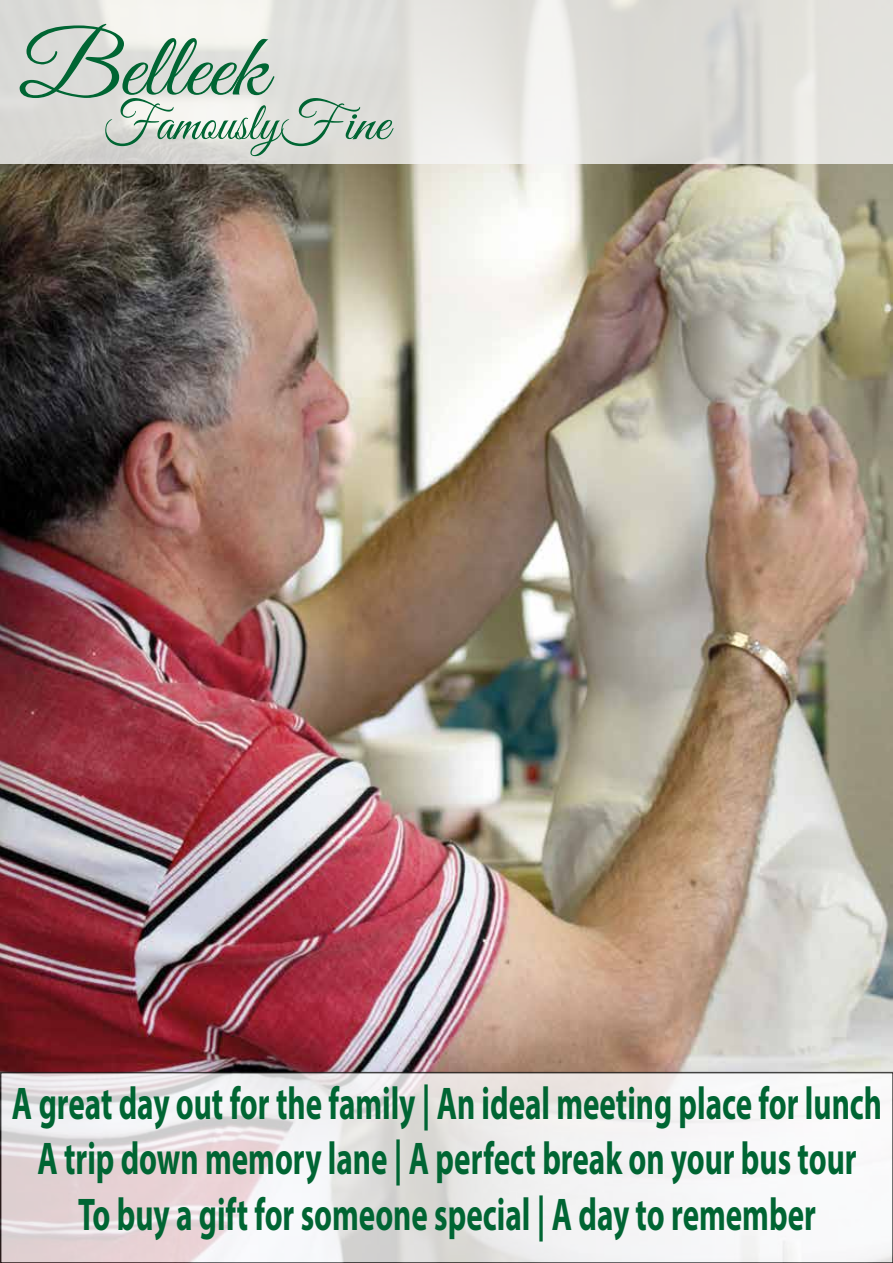
<style>
.page{position:relative;width:893px;height:1263px;background:#fff}
.page>*{position:absolute;margin:0;border:0;box-sizing:border-box;transform-origin:0 0}
.t1{font:90px "Great Vibes";color:#006533;scale:1.08 1}
.t2{font:54px "Great Vibes";color:#006533;scale:.95 1}
.t3{font:700 46.05px/55.2px "Myriad Pro";color:#006533;text-align:center;scale:.68 1}
</style>
<div class="page">
<img style="left:0;top:164px;width:893px;height:908px">
<svg style="left:0;top:0;width:893px;height:164px;background:#e1e1dd"></svg>
<svg style="left:0;top:1072px;width:893px;height:191px"></svg>
<h1 class="t1" style="left:19px;top:18px;width:232px">Belleek</h1>
<p class="t2" style="left:103px;top:93px;width:303px">Famously Fine</p>
<p class="t3" style="left:12px;top:1074px;width:1281px">A great day out for the family | An ideal meeting place for lunch<br>A trip down memory lane | A perfect break on your bus tour<br>To buy a gift for someone special | A day to remember</p>
</div>
